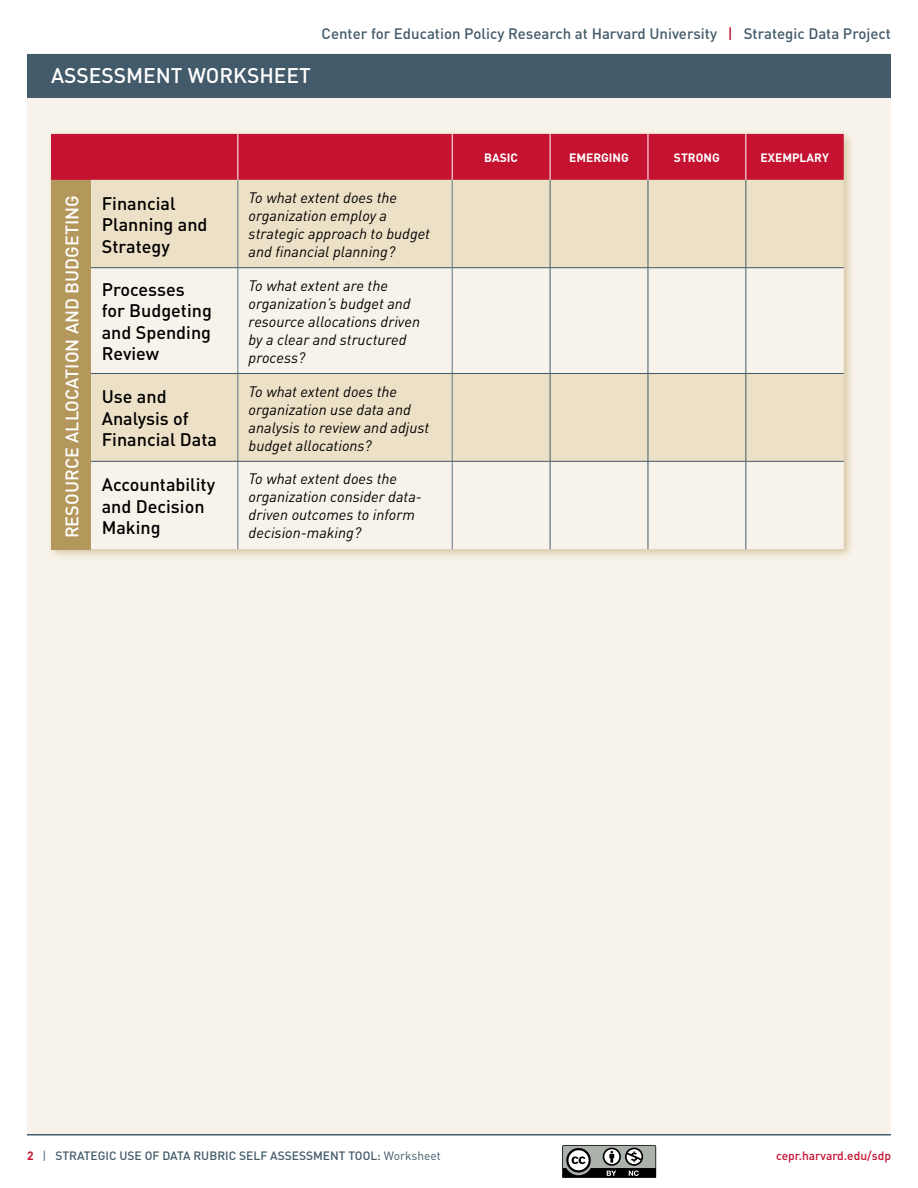
<style>
.page{position:relative;width:918px;height:1188px;background:#fff}
.page>*{position:absolute;margin:0;border:0;box-sizing:border-box;transform-origin:0 0}
.t1{font:500 21px "DIN";color:#fff}
.t2{font:500 18px/21.6px "DIN";color:#000}
.t3{font:500 18px "DIN";color:#fff}
.t4{font:italic 15px/18px "DIN";color:#000}
.t5{font:500 15px "DIN";color:#425a69}
.t6{font:500 12px "DIN";color:#425a69}
.t7{font:700 12px "DIN";color:#fff}
.t8{font:500 12px "DIN";color:#c41230}
.s1{color:#c41230}
.s2{font-weight:700;color:#c41230}
.s3{font-weight:400}
</style>
<div class="page">
<div style="left:27px;top:53px;width:864px;height:1082px;background:#f8f3ea"></div>
<hr style="left:27px;top:1134px;width:864px;height:2px;background:#425a69">
<svg style="left:562px;top:1145px;width:95px;height:33px;background:#727673"></svg>
<div style="left:27px;top:54px;width:864px;height:43px;background:#425a69"></div>
<div style="left:46px;top:129px;width:810px;height:432px;background:#b4975a;opacity:.5"></div>
<div style="left:51px;top:134px;width:793px;height:46px;background:#c41230"></div>
<div style="left:51px;top:180px;width:40px;height:369px;background:#b4975a"></div>
<div style="left:91px;top:180px;width:753px;height:87px;background:#ece0c6"></div>
<svg style="left:91px;top:268px;width:753px;height:281px"></svg>
<hr style="left:238px;top:180px;width:1px;height:88px;background:#5f7685">
<hr style="left:452px;top:180px;width:1px;height:88px;background:#5f7685">
<hr style="left:238px;top:268px;width:1px;height:105px;background:#5f7685">
<hr style="left:452px;top:268px;width:1px;height:105px;background:#5f7685">
<hr style="left:238px;top:374px;width:1px;height:87px;background:#5f7685">
<hr style="left:452px;top:374px;width:1px;height:87px;background:#5f7685">
<hr style="left:238px;top:462px;width:1px;height:87px;background:#5f7685">
<hr style="left:452px;top:462px;width:1px;height:87px;background:#5f7685">
<hr style="left:238px;top:134px;width:1px;height:46px;background:#fff">
<hr style="left:550px;top:180px;width:1px;height:88px;background:#425a69">
<hr style="left:648px;top:180px;width:1px;height:88px;background:#425a69">
<hr style="left:746px;top:180px;width:1px;height:88px;background:#425a69">
<hr style="left:550px;top:268px;width:1px;height:105px;background:#425a69">
<hr style="left:648px;top:268px;width:1px;height:105px;background:#425a69">
<hr style="left:746px;top:268px;width:1px;height:105px;background:#425a69">
<hr style="left:550px;top:374px;width:1px;height:87px;background:#425a69">
<hr style="left:648px;top:374px;width:1px;height:87px;background:#425a69">
<hr style="left:746px;top:374px;width:1px;height:87px;background:#425a69">
<hr style="left:550px;top:462px;width:1px;height:87px;background:#425a69">
<hr style="left:648px;top:462px;width:1px;height:87px;background:#425a69">
<hr style="left:746px;top:462px;width:1px;height:87px;background:#425a69">
<hr style="left:452px;top:134px;width:1px;height:46px;background:#fff">
<hr style="left:550px;top:134px;width:1px;height:46px;background:#fff">
<hr style="left:648px;top:134px;width:1px;height:46px;background:#fff">
<hr style="left:746px;top:134px;width:1px;height:46px;background:#fff">
<hr style="left:91px;top:461px;width:147px;height:1px;background:#425a69">
<hr style="left:238px;top:461px;width:214px;height:1px;background:#425a69">
<hr style="left:452px;top:461px;width:98px;height:1px;background:#425a69">
<hr style="left:550px;top:461px;width:98px;height:1px;background:#425a69">
<hr style="left:648px;top:461px;width:98px;height:1px;background:#425a69">
<hr style="left:746px;top:461px;width:98px;height:1px;background:#425a69">
<hr style="left:91px;top:267px;width:147px;height:1px;background:#425a69">
<hr style="left:238px;top:267px;width:214px;height:1px;background:#425a69">
<hr style="left:452px;top:267px;width:98px;height:1px;background:#425a69">
<hr style="left:550px;top:267px;width:98px;height:1px;background:#425a69">
<hr style="left:648px;top:267px;width:98px;height:1px;background:#425a69">
<hr style="left:746px;top:267px;width:98px;height:1px;background:#425a69">
<hr style="left:91px;top:373px;width:147px;height:1px;background:#425a69">
<hr style="left:238px;top:373px;width:214px;height:1px;background:#425a69">
<hr style="left:452px;top:373px;width:98px;height:1px;background:#425a69">
<hr style="left:550px;top:373px;width:98px;height:1px;background:#425a69">
<hr style="left:648px;top:373px;width:98px;height:1px;background:#425a69">
<hr style="left:746px;top:373px;width:98px;height:1px;background:#425a69">
<h1 class="t1" style="left:51px;top:62px;width:261px">ASSESSMENT WORKSHEET</h1>
<p class="t5" style="left:322px;top:24px;width:571px">Center for Education Policy Research at Harvard University <span class="s1">|</span> Strategic Data Project</p>
<p class="t7" style="left:484px;top:150px;width:35px">BASIC</p>
<p class="t7" style="left:569px;top:150px;width:61px">EMERGING</p>
<p class="t7" style="left:674px;top:150px;width:47px">STRONG</p>
<p class="t7" style="left:761px;top:150px;width:70px">EXEMPLARY</p>
<p class="t3" style="left:60px;top:538px;width:345px;rotate:-90deg">RESOURCE ALLOCATION AND BUDGETING</p>
<p class="t2" style="left:102px;top:192px;width:107px">Financial<br>Planning and<br>Strategy</p>
<p class="t4" style="left:249px;top:188px;width:183px">To what extent does the organization employ a strategic approach to budget and financial planning?</p>
<p class="t2" style="left:102px;top:278px;width:112px">Processes for Budgeting and Spending<br>Review</p>
<p class="t4" style="left:249px;top:276px;width:173px">To what extent are the organization’s budget and resource allocations driven by a clear and structured process?</p>
<p class="t2" style="left:102px;top:385px;width:117px">Use and<br>Analysis of<br>Financial Data</p>
<p class="t4" style="left:249px;top:382px;width:182px">To what extent does the organization use data and analysis to review and adjust budget allocations?</p>
<p class="t2" style="left:102px;top:473px;width:115px">Accountability and Decision<br>Making</p>
<p class="t4" style="left:249px;top:470px;width:175px">To what extent does the organization consider data&shy;driven outcomes to inform decision-making?</p>
<p class="t6" style="left:27px;top:1148px;width:415px"><span class="s2">2</span> <span class="s3">|</span> STRATEGIC USE OF DATA RUBRIC SELF ASSESSMENT TOOL: <span class="s3">Worksheet</span></p>
<p class="t8" style="left:776px;top:1148px;width:116px">cepr.harvard.edu/sdp</p>
</div>
